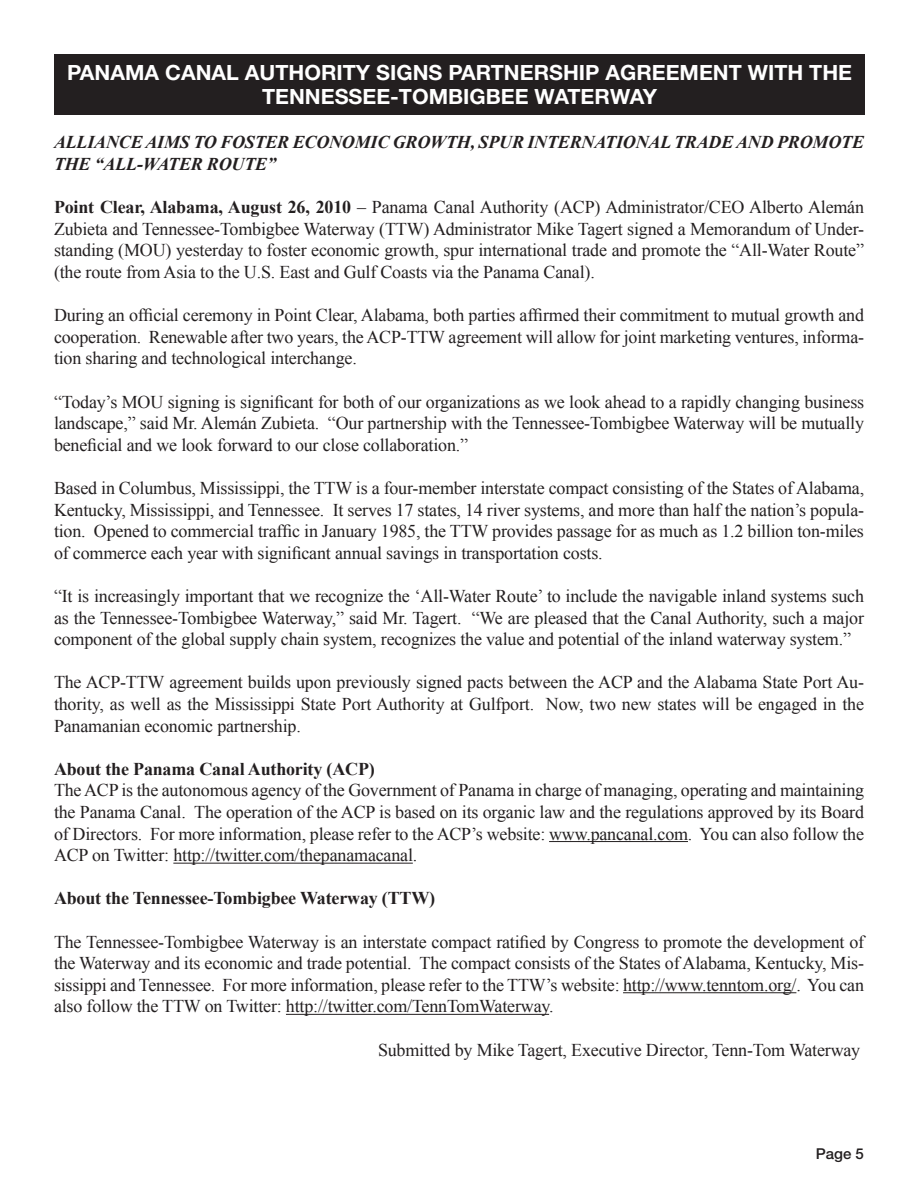
<style>
.page{position:relative;width:918px;height:1188px;background:#fff}
.page>*{position:absolute;margin:0;border:0;box-sizing:border-box;transform-origin:0 0}
.t1{font:700 21px/24px "Helvetica Neue";color:#fff;text-align:center}
.t2{font:18px/21.6px "Times New Roman";letter-spacing:-.01em;color:#231f20;text-align:justify}
.t3{font:italic 700 18px/21.6px "Times New Roman";letter-spacing:-.01em;color:#231f20}
.t4{font:700 18px "Times New Roman";letter-spacing:-.01em;color:#231f20}
.t5{font:500 15px "Helvetica Neue";color:#231f20}
.s1{font-weight:700}
</style>
<div class="page">
<div style="left:54px;top:54px;width:810px;height:61px;background:#231f20"></div>
<hr style="left:549px;top:841px;width:139px;height:1px;background:#231f20">
<hr style="left:173px;top:863px;width:240px;height:1px;background:#231f20">
<hr style="left:623px;top:992px;width:173px;height:1px;background:#231f20">
<hr style="left:286px;top:1014px;width:263px;height:1px;background:#231f20">
<p class="t1" style="left:67px;top:60px;width:786px">PANAMA CANAL AUTHORITY SIGNS PARTNERSHIP AGREEMENT WITH THE<br>TENNESSEE-TOMBIGBEE WATERWAY</p>
<p class="t3" style="left:54px;top:131px;width:812px">ALLIANCE AIMS TO FOSTER ECONOMIC GROWTH, SPUR INTERNATIONAL TRADE AND PROMOTE<br>THE “ALL-WATER ROUTE”</p>
<p class="t2" style="left:54px;top:196px;width:812px"><span class="s1">Point Clear, Alabama, August 26, 2010</span> – Panama Canal Authority (ACP) Administrator/CEO Alberto Alemán Zubieta and Tennessee-Tombigbee Waterway (TTW) Administrator Mike Tagert signed a Memorandum of Under&shy;standing (MOU) yesterday to foster economic growth, spur international trade and promote the “All-Water Route” (the route from Asia to the U.S. East and Gulf Coasts via the Panama Canal).</p>
<p class="t2" style="left:54px;top:304px;width:812px">During an official ceremony in Point Clear, Alabama, both parties affirmed their commitment to mutual growth and cooperation. Renewable after two years, the ACP-TTW agreement will allow for joint marketing ventures, informa&shy;tion sharing and technological interchange.</p>
<p class="t2" style="left:54px;top:390px;width:812px">“Today’s MOU signing is significant for both of our organizations as we look ahead to a rapidly changing business landscape,” said Mr. Alemán Zubieta. “Our partnership with the Tennessee-Tombigbee Waterway will be mutually beneficial and we look forward to our close collaboration.”</p>
<p class="t2" style="left:54px;top:477px;width:812px">Based in Columbus, Mississippi, the TTW is a four-member interstate compact consisting of the States of Alabama, Kentucky, Mississippi, and Tennessee. It serves 17 states, 14 river systems, and more than half the nation’s popula&shy;tion. Opened to commercial traffic in January 1985, the TTW provides passage for as much as 1.2 billion ton-miles of commerce each year with significant annual savings in transportation costs.</p>
<p class="t2" style="left:54px;top:585px;width:812px">“It is increasingly important that we recognize the ‘All-Water Route’ to include the navigable inland systems such as the Tennessee-Tombigbee Waterway,” said Mr. Tagert. “We are pleased that the Canal Authority, such a major component of the global supply chain system, recognizes the value and potential of the inland waterway system.”</p>
<p class="t2" style="left:54px;top:671px;width:812px">The ACP-TTW agreement builds upon previously signed pacts between the ACP and the Alabama State Port Au&shy;thority, as well as the Mississippi State Port Authority at Gulfport. Now, two new states will be engaged in the Panamanian economic partnership.</p>
<p class="t4" style="left:54px;top:756px;width:322px">About the Panama Canal Authority (ACP)</p>
<p class="t2" style="left:54px;top:779px;width:812px">The ACP is the autonomous agency of the Government of Panama in charge of managing, operating and maintaining the Panama Canal. The operation of the ACP is based on its organic law and the regulations approved by its Board of Directors. For more information, please refer to the ACP’s website: www.pancanal.com. You can also follow the ACP on Twitter: http://twitter.com/thepanamacanal.</p>
<p class="t4" style="left:54px;top:886px;width:383px">About the Tennessee-Tombigbee Waterway (TTW)</p>
<p class="t2" style="left:54px;top:930px;width:812px">The Tennessee-Tombigbee Waterway is an interstate compact ratified by Congress to promote the development of the Waterway and its economic and trade potential. The compact consists of the States of Alabama, Kentucky, Mis&shy;sissippi and Tennessee. For more information, please refer to the TTW’s website: http://www.tenntom.org/. You can also follow the TTW on Twitter: http://twitter.com/TennTomWaterway.</p>
<p class="t2" style="left:378px;top:1038px;width:484px">Submitted by Mike Tagert, Executive Director, Tenn-Tom Waterway</p>
<p class="t5" style="left:816px;top:1144px;width:50px">Page 5</p>
</div>
